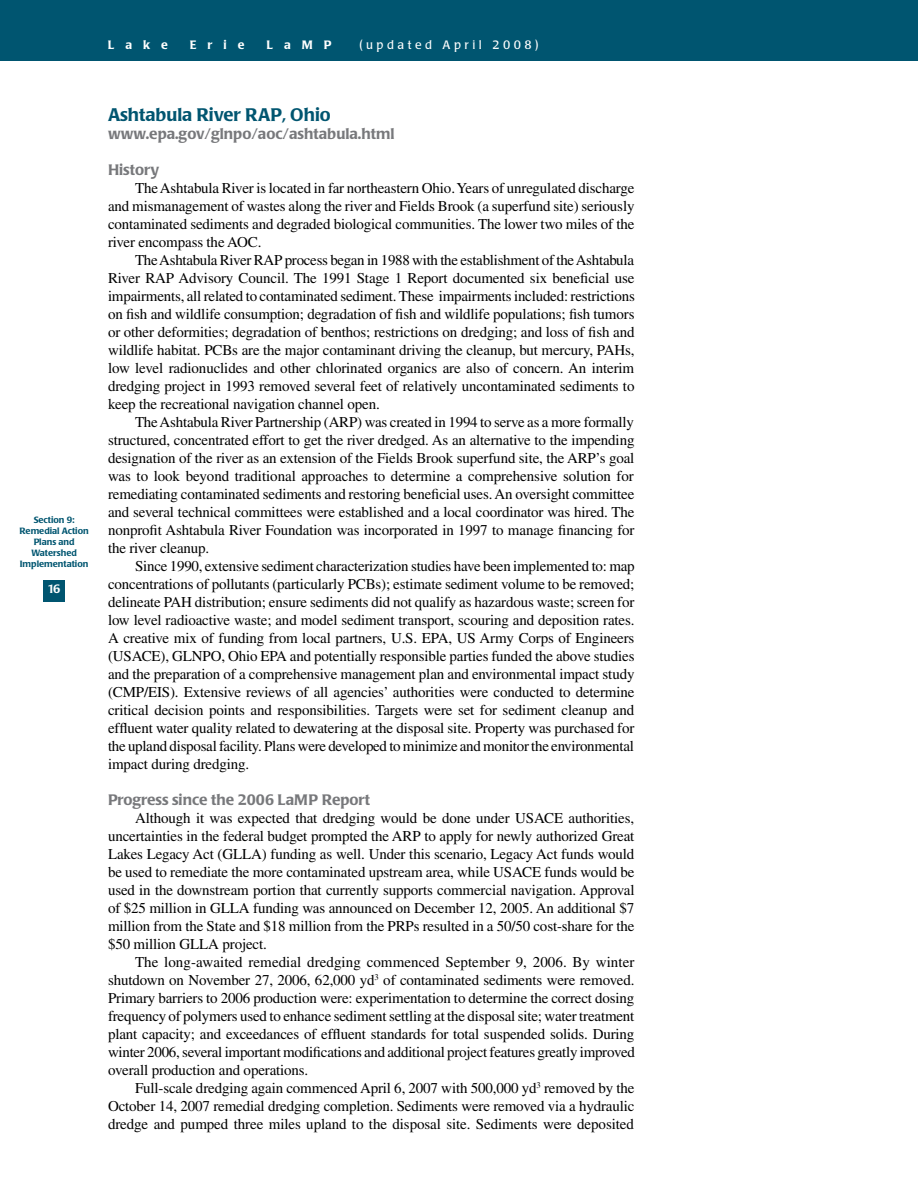
<style>
.page{position:relative;width:918px;height:1188px;background:#fff}
.page>*{position:absolute;margin:0;border:0;box-sizing:border-box;transform-origin:0 0}
.t1{font:500 18px "Poppl Laudatio";color:#005570}
.t2{font:15px/18px "Times";letter-spacing:-.01em;color:#000;text-align:justify}
.t3{font:500 15px "Poppl Laudatio";color:#77787b}
.t4{font:12px "Poppl Laudatio";color:#fff}
.t5{font:500 12px "Poppl Laudatio";color:#fff}
.t6{font:500 9px/10.8px "Poppl Laudatio";color:#005570;text-align:center}
</style>
<div class="page">
<div style="left:43px;top:580px;width:22px;height:22px;background:#005570"></div>
<div style="left:0;top:0;width:918px;height:61px;background:#005570"></div>
<p class="t5" style="left:108px;top:38px;width:61px">L a k e</p>
<p class="t5" style="left:190px;top:38px;width:56px">E r i e</p>
<p class="t5" style="left:267px;top:38px;width:66px">L a M P</p>
<p class="t4" style="left:360px;top:38px;width:180px">( u p d a t e d A p r i l 2 0 0 8 )</p>
<p class="t6" style="left:19px;top:515px;width:71px">Section 9:<br>Remedial Action<br>Plans and<br>Watershed<br>Implementation</p>
<p class="t5" style="left:47px;top:582px;width:15px">16</p>
<p class="t1" style="left:108px;top:105px;width:224px">Ashtabula River RAP, Ohio</p>
<p class="t3" style="left:108px;top:126px;width:288px">www.epa.gov/glnpo/aoc/ashtabula.html</p>
<p class="t3" style="left:108px;top:162px;width:53px">History</p>
<p class="t2" style="left:108px;top:179px;width:528px;text-indent:27px">The Ashtabula River is located in far northeastern Ohio. Years of unregulated discharge and mismanagement of wastes along the river and Fields Brook (a superfund site) seriously contaminated sediments and degraded biological communities. The lower two miles of the river encompass the AOC.</p>
<p class="t2" style="left:108px;top:251px;width:528px;text-indent:27px">The Ashtabula River RAP process began in 1988 with the establishment of the Ashtabula River RAP Advisory Council. The 1991 Stage 1 Report documented six beneficial use impairments, all related to contaminated sediment. These impairments included: restrictions on fish and wildlife consumption; degradation of fish and wildlife populations; fish tumors or other deformities; degradation of benthos; restrictions on dredging; and loss of fish and wildlife habitat. PCBs are the major contaminant driving the cleanup, but mercury, PAHs, low level radionuclides and other chlorinated organics are also of concern. An interim dredging project in 1993 removed several feet of relatively uncontaminated sediments to keep the recreational navigation channel open.</p>
<p class="t2" style="left:108px;top:413px;width:528px;text-indent:27px">The Ashtabula River Partnership (ARP) was created in 1994 to serve as a more formally structured, concentrated effort to get the river dredged. As an alternative to the impending designation of the river as an extension of the Fields Brook superfund site, the ARP’s goal was to look beyond traditional approaches to determine a comprehensive solution for remediating contaminated sediments and restoring beneficial uses. An oversight committee and several technical committees were established and a local coordinator was hired. The nonprofit Ashtabula River Foundation was incorporated in 1997 to manage financing for the river cleanup.</p>
<p class="t2" style="left:108px;top:557px;width:528px;text-indent:27px">Since 1990, extensive sediment characterization studies have been implemented to: map concentrations of pollutants (particularly PCBs); estimate sediment volume to be removed; delineate PAH distribution; ensure sediments did not qualify as hazardous waste; screen for low level radioactive waste; and model sediment transport, scouring and deposition rates.<br>A creative mix of funding from local partners, U.S. EPA, US Army Corps of Engineers (USACE), GLNPO, Ohio EPA and potentially responsible parties funded the above studies and the preparation of a comprehensive management plan and environmental impact study (CMP/EIS). Extensive reviews of all agencies’ authorities were conducted to determine critical decision points and responsibilities. Targets were set for sediment cleanup and effluent water quality related to dewatering at the disposal site. Property was purchased for the upland disposal facility. Plans were developed to minimize and monitor the environmental impact during dredging.</p>
<p class="t3" style="left:108px;top:792px;width:264px">Progress since the 2006 LaMP Report</p>
<p class="t2" style="left:108px;top:809px;width:528px;text-indent:27px">Although it was expected that dredging would be done under USACE authorities, uncertainties in the federal budget prompted the ARP to apply for newly authorized Great Lakes Legacy Act (GLLA) funding as well. Under this scenario, Legacy Act funds would be used to remediate the more contaminated upstream area, while USACE funds would be used in the downstream portion that currently supports commercial navigation. Approval of $25 million in GLLA funding was announced on December 12, 2005. An additional $7 million from the State and $18 million from the PRPs resulted in a 50/50 cost-share for the $50 million GLLA project.</p>
<p class="t2" style="left:108px;top:953px;width:528px;text-indent:27px">The long-awaited remedial dredging commenced September 9, 2006. By winter shutdown on November 27, 2006, 62,000 yd<sup>3</sup> of contaminated sediments were removed.<br>Primary barriers to 2006 production were: experimentation to determine the correct dosing frequency of polymers used to enhance sediment settling at the disposal site; water treatment plant capacity; and exceedances of effluent standards for total suspended solids. During winter 2006, several important modifications and additional project features greatly improved overall production and operations.</p>
<p class="t2" style="left:108px;top:1079px;width:528px;text-indent:27px">Full-scale dredging again commenced April 6, 2007 with 500,000 yd<sup>3</sup> removed by the October 14, 2007 remedial dredging completion. Sediments were removed via a hydraulic dredge and pumped three miles upland to the disposal site. Sediments were deposited</p>
</div>
